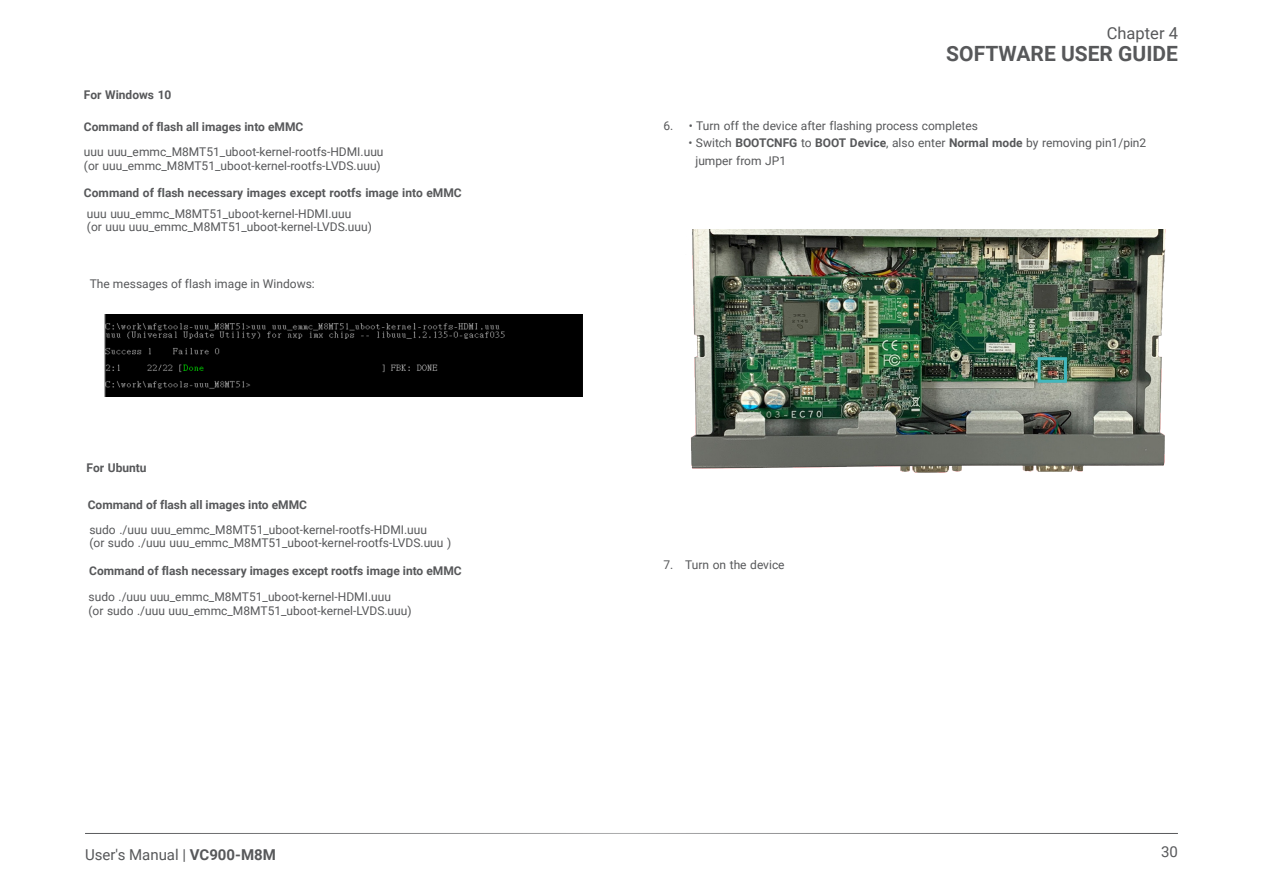
<style>
.page{position:relative;width:1263px;height:893px;background:#fff}
.page>*{position:absolute;margin:0;border:0;box-sizing:border-box;transform-origin:0 0}
.t1{font:700 21px "Roboto";color:#57585a}
.t2{font:16.5px "Roboto";color:#57585a}
.t3{font:15px "Roboto";color:#57585a}
.Body_Text{font:12px/13.5px "Roboto";color:#57585a}
.Body_Text-2{font:700 12px "Roboto";color:#57585a}
.t4{font:8.25px "Verdana";color:#231f20}
.s1{font-weight:700}
.s2{font-family:"Adobe Ming Std";font-weight:300}
</style>
<div class="page">
<hr style="left:85px;top:833px;width:1093px;height:1px;background:#57585a">
<img style="left:105px;top:315px;width:478px;height:82px">
<img style="left:690px;top:230px;width:476px;height:243px">
<div style="left:1037px;top:357px;width:30px;height:26px;border:3px solid #42b8be"></div>
<p class="Body_Text-2" style="left:84px;top:86px;width:89px">For Windows 10</p>
<p class="Body_Text-2" style="left:84px;top:118px;width:221px">Command of flash all images into eMMC</p>
<p class="Body_Text" style="left:84px;top:145px;width:301px">uuu uuu_emmc_M8MT51_uboot-kernel-rootfs-HDMI.uuu (or uuu_emmc_M8MT51_uboot-kernel-rootfs-LVDS.uuu)</p>
<p class="Body_Text-2" style="left:84px;top:184px;width:379px">Command of flash necessary images except rootfs image into eMMC</p>
<p class="Body_Text" style="left:87px;top:206px;width:286px">uuu uuu_emmc_M8MT51_uboot-kernel-HDMI.uuu<br>(or uuu uuu_emmc_M8MT51_uboot-kernel-LVDS.uuu)</p>
<p class="Body_Text" style="left:90px;top:276px;width:226px">The messages of flash image in Windows:</p>
<p class="Body_Text-2" style="left:87px;top:459px;width:62px">For Ubuntu</p>
<p class="Body_Text-2" style="left:88px;top:497px;width:221px">Command of flash all images into eMMC</p>
<p class="Body_Text" style="left:89px;top:522px;width:363px">sudo ./uuu uuu_emmc_M8MT51_uboot-kernel-rootfs-HDMI.uuu<br>(or sudo ./uuu uuu_emmc_M8MT51_uboot-kernel-rootfs-LVDS.uuu )</p>
<p class="Body_Text-2" style="left:89px;top:563px;width:374px">Command of flash necessary images except rootfs image into eMMC</p>
<p class="t4" style="left:333px;top:567px;width:7px">2</p>
<p class="Body_Text" style="left:89px;top:590px;width:325px">sudo ./uuu uuu_emmc_M8MT51_uboot-kernel-HDMI.uuu<br>(or sudo ./uuu uuu_emmc_M8MT51_uboot-kernel-LVDS.uuu)</p>
<p class="t3" style="left:85px;top:844px;width:192px">User's Manual | <span class="s1">VC900-M8M</span></p>
<h2 class="t2" style="left:1107px;top:21px;width:73px">Chapter 4</h2>
<h1 class="t1" style="left:946px;top:39px;width:233px">SOFTWARE USER GUIDE</h1>
<p class="Body_Text" style="left:663px;top:118px;width:316px">6.<span class="s2">　</span> • Turn off the device after flashing process completes</p>
<p class="Body_Text" style="left:688px;top:136px;width:459px">• Switch <span class="s1">BOOTCNFG</span> to <span class="s1">BOOT Device</span>, also enter <span class="s1">Normal mode</span> by removing pin1/pin2</p>
<p class="Body_Text" style="left:695px;top:154px;width:92px">jumper from JP1</p>
<p class="Body_Text" style="left:663px;top:558px;width:123px">7. Turn on the device</p>
<p class="t3" style="left:1161px;top:841px;width:18px">30</p>
</div>
